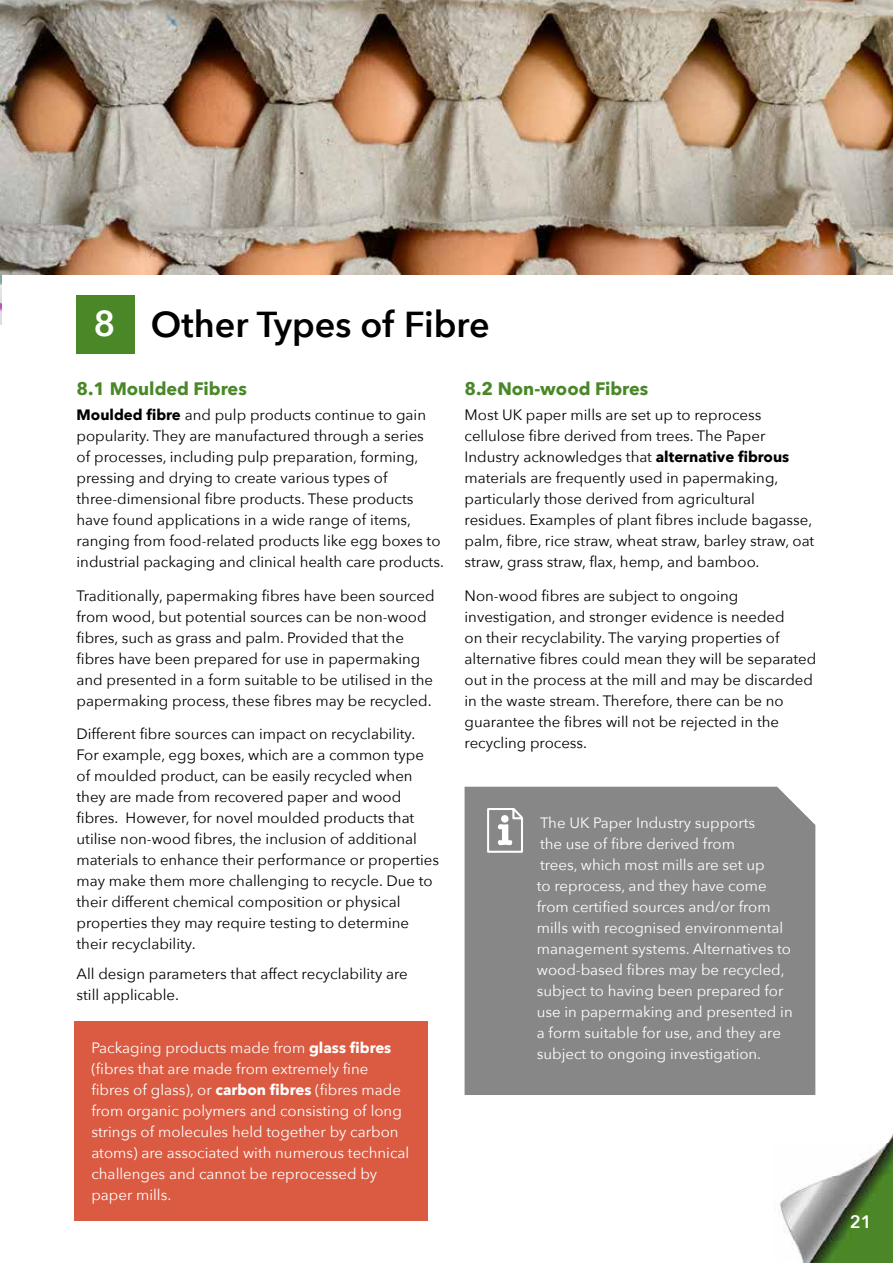
<style>
.page{position:relative;width:893px;height:1263px;background:#fff}
.page>*{position:absolute;margin:0;border:0;box-sizing:border-box;transform-origin:0 0}
.t1{font:600 36px "Avenir Next";color:#000}
.t2{font:700 18px "Avenir Next";color:#498727}
.t3{font:600 18px "Avenir Next";color:#fff}
.t4{font:15px/21px "Avenir Next";color:#000}
.t5{font:15px/21px "Avenir Next";color:#fff}
.s1{color:#fff}
.s2{font-weight:700}
</style>
<div class="page">
<img style="left:775px;top:1134px;width:118px;height:129px">
<div style="left:74px;top:1020px;width:353px;height:200px;background:#da5b42"></div>
<img style="left:0;top:274px;width:1px;height:51px">
<div style="left:77px;top:296px;width:58px;height:58px;background:#498727"></div>
<img style="left:0;top:0;width:893px;height:274px">
<div style="left:465px;top:787px;width:350px;height:308px;background:#878787"></div>
<svg style="left:487px;top:808px;width:36px;height:45px"></svg>
<h1 class="t1" style="left:93px;top:294px;width:398px"><span class="s1">8</span> Other Types of Fibre</h1>
<p class="t2" style="left:77px;top:373px;width:172px">8.1 Moulded Fibres</p>
<p class="t4" style="left:77px;top:403px;width:369px"><span class="s2">Moulded fibre</span> and pulp products continue to gain popularity. They are manufactured through a series<br>of processes, including pulp preparation, forming, pressing and drying to create various types of three-dimensional fibre products. These products have found applications in a wide range of items, ranging from food-related products like egg boxes to industrial packaging and clinical health care products.</p>
<p class="t4" style="left:77px;top:584px;width:360px">Traditionally, papermaking fibres have been sourced from wood, but potential sources can be non-wood fibres, such as grass and palm. Provided that the fibres have been prepared for use in papermaking and presented in a form suitable to be utilised in the papermaking process, these fibres may be recycled.</p>
<p class="t4" style="left:77px;top:723px;width:364px">Different fibre sources can impact on recyclability.<br>For example, egg boxes, which are a common type of moulded product, can be easily recycled when they are made from recovered paper and wood fibres. However, for novel moulded products that utilise non-wood fibres, the inclusion of additional materials to enhance their performance or properties may make them more challenging to recycle. Due to their different chemical composition or physical properties they may require testing to determine their recyclability.</p>
<p class="t4" style="left:77px;top:962px;width:333px">All design parameters that affect recyclability are still applicable.</p>
<p class="t2" style="left:465px;top:373px;width:185px">8.2 Non-wood Fibres</p>
<p class="t4" style="left:465px;top:403px;width:351px">Most UK paper mills are set up to reprocess cellulose fibre derived from trees. The Paper Industry acknowledges that <span class="s2">alternative fibrous </span>materials are frequently used in papermaking, particularly those derived from agricultural residues. Examples of plant fibres include bagasse, palm, fibre, rice straw, wheat straw, barley straw, oat straw, grass straw, flax, hemp, and bamboo.</p>
<p class="t4" style="left:465px;top:584px;width:353px">Non-wood fibres are subject to ongoing investigation, and stronger evidence is needed<br>on their recyclability. The varying properties of alternative fibres could mean they will be separated out in the process at the mill and may be discarded in the waste stream. Therefore, there can be no guarantee the fibres will not be rejected in the recycling process.</p>
<p class="t5" style="left:537px;top:812px;width:257px">The UK Paper Industry supports<br>the use of fibre derived from<br>trees, which most mills are set up<br>to reprocess, and they have come from certified sources and/or from mills with recognised environmental management systems. Alternatives to wood-based fibres may be recycled, subject to having been prepared for use in papermaking and presented in a form suitable for use, and they are subject to ongoing investigation.</p>
<p class="t5" style="left:91px;top:1036px;width:319px">Packaging products made from <span class="s2">glass fibres </span>(fibres that are made from extremely fine fibres of glass), or <span class="s2">carbon fibres</span> (fibres made from organic polymers and consisting of long strings of molecules held together by carbon atoms) are associated with numerous technical challenges and cannot be reprocessed by paper mills.</p>
<p class="t3" style="left:850px;top:1206px;width:23px">21</p>
</div>
